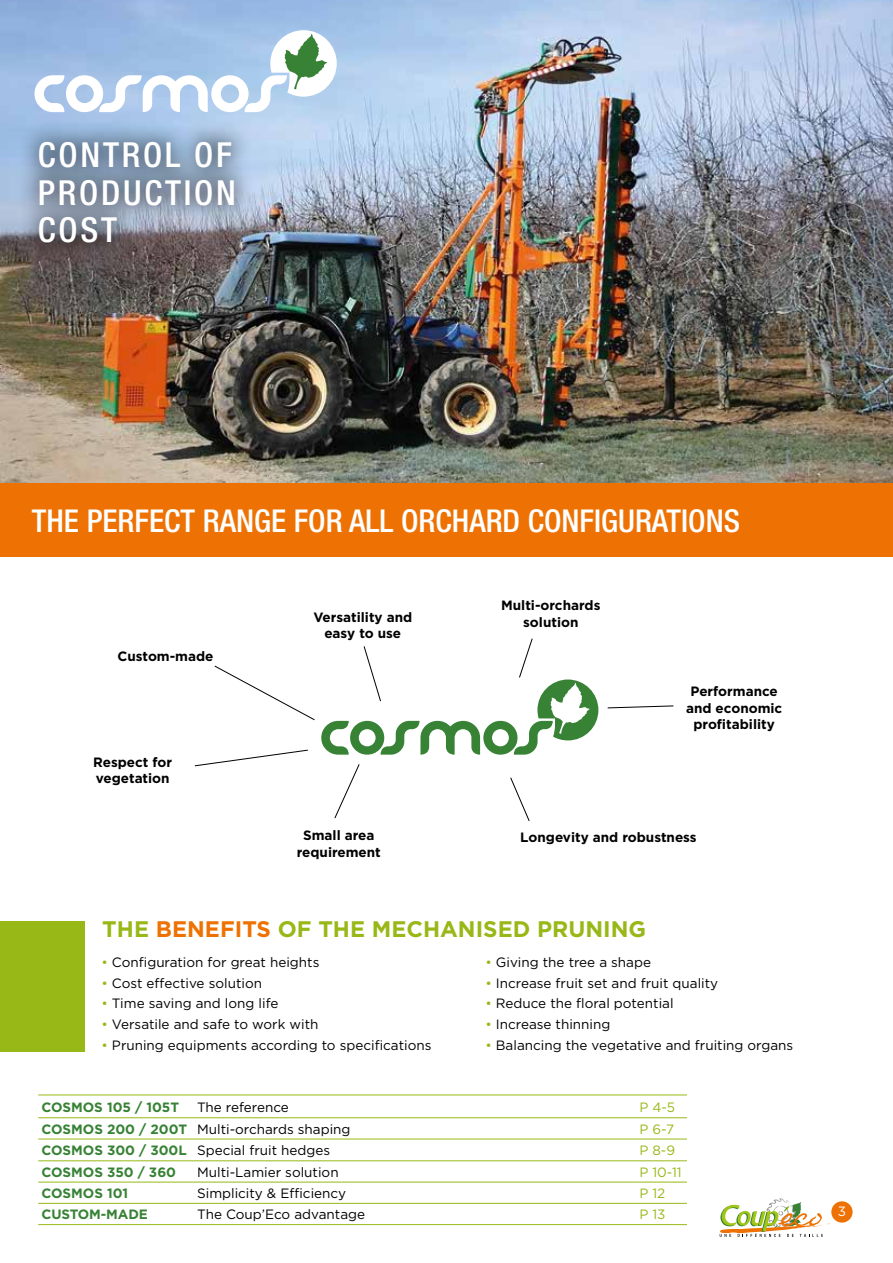
<style>
.page{position:relative;width:893px;height:1263px;background:#fff}
.page>*{position:absolute;margin:0;border:0;box-sizing:border-box;transform-origin:0 0}
.t1{font:500 condensed 34.5px/37.5px "Helvetica Neue";letter-spacing:.08em;color:#fff;text-align:justify}
.t2{font:500 condensed 31.5px "Helvetica Neue";color:#fff}
.t3{font:700 22.5px "Gotham";color:#97b816}
.t4{font:13.5px "Gotham";color:#000}
.t5{font:700 13.5px/16.5px "Gotham";color:#000;text-align:center}
.t6{font:700 13.5px "Gotham";letter-spacing:-.005em;color:#378234}
.t7{font:13.5px "Gotham";color:#97b816}
.t8{font:13.5px "Gotham";color:#fff}
.s1{color:#ee7203}
.s2{color:#97b816}
.s3{font-weight:700;color:#378234}
</style>
<div class="page">
<div style="left:831px;top:1201px;width:22px;height:21px;background:#ee7203;border-radius:50%"></div>
<svg style="left:720px;top:1198px;width:110px;height:39px"></svg>
<div style="left:0;top:483px;width:893px;height:74px;background:#ee7203"></div>
<div style="left:0;top:921px;width:84px;height:131px;background:#97b816"></div>
<img style="left:0;top:0;width:893px;height:483px">
<div style="left:17px;top:119px;width:239px;height:146px;background:#000;opacity:.4"></div>
<svg style="left:334px;top:764px;width:26px;height:55px"></svg>
<svg style="left:194px;top:749px;width:114px;height:18px"></svg>
<svg style="left:214px;top:665px;width:101px;height:56px"></svg>
<svg style="left:510px;top:777px;width:20px;height:44px"></svg>
<hr style="left:38px;top:1094px;width:156px;height:1px;background:#97b816">
<hr style="left:194px;top:1094px;width:442px;height:1px;background:#97b816">
<hr style="left:636px;top:1094px;width:51px;height:1px;background:#97b816">
<hr style="left:38px;top:1117px;width:156px;height:1px;background:#97b816">
<hr style="left:194px;top:1117px;width:442px;height:1px;background:#97b816">
<hr style="left:636px;top:1117px;width:51px;height:1px;background:#97b816">
<hr style="left:38px;top:1139px;width:156px;height:1px;background:#97b816">
<hr style="left:194px;top:1139px;width:442px;height:1px;background:#97b816">
<hr style="left:636px;top:1139px;width:51px;height:1px;background:#97b816">
<hr style="left:38px;top:1160px;width:156px;height:1px;background:#97b816">
<hr style="left:194px;top:1160px;width:442px;height:1px;background:#97b816">
<hr style="left:636px;top:1160px;width:51px;height:1px;background:#97b816">
<hr style="left:38px;top:1182px;width:156px;height:1px;background:#97b816">
<hr style="left:194px;top:1182px;width:442px;height:1px;background:#97b816">
<hr style="left:636px;top:1182px;width:51px;height:1px;background:#97b816">
<hr style="left:38px;top:1203px;width:156px;height:1px;background:#97b816">
<hr style="left:194px;top:1203px;width:442px;height:1px;background:#97b816">
<hr style="left:636px;top:1203px;width:51px;height:1px;background:#97b816">
<hr style="left:38px;top:1224px;width:156px;height:1px;background:#97b816">
<hr style="left:194px;top:1224px;width:442px;height:1px;background:#97b816">
<hr style="left:636px;top:1224px;width:51px;height:1px;background:#97b816">
<svg style="left:35px;top:30px;width:302px;height:82px"></svg>
<svg style="left:607px;top:705px;width:67px;height:4px"></svg>
<svg style="left:321px;top:638px;width:277px;height:117px"></svg>
<h1 class="t1" style="left:38px;top:136px;width:200px">CONTROL OF PRODUCTION COST</h1>
<h2 class="t2" style="left:32px;top:502px;width:710px">THE PERFECT RANGE FOR ALL ORCHARD CONFIGURATIONS</h2>
<p class="t5" style="left:118px;top:648px;width:97px">Custom-made</p>
<p class="t5" style="left:93px;top:753px;width:81px;text-align:left">Respect for vegetation</p>
<p class="t5" style="left:313px;top:608px;width:100px">Versatility and easy to use</p>
<p class="t5" style="left:501px;top:597px;width:101px">Multi-orchards solution</p>
<p class="t5" style="left:686px;top:683px;width:98px">Performance and economic profitability</p>
<p class="t5" style="left:297px;top:827px;width:86px">Small area requirement</p>
<p class="t5" style="left:520px;top:829px;width:178px">Longevity and robustness</p>
<h3 class="t3" style="left:102px;top:914px;width:545px">THE <span class="s1">BENEFITS</span> OF THE MECHANISED PRUNING</h3>
<p class="t4" style="left:101px;top:953px;width:219px"><span class="s2">•</span> Configuration for great heights</p>
<p class="t4" style="left:101px;top:974px;width:162px"><span class="s2">•</span> Cost effective solution</p>
<p class="t4" style="left:101px;top:995px;width:178px"><span class="s2">•</span> Time saving and long life</p>
<p class="t4" style="left:101px;top:1016px;width:218px"><span class="s2">•</span> Versatile and safe to work with</p>
<p class="t4" style="left:101px;top:1036px;width:331px"><span class="s2">•</span> Pruning equipments according to specifications</p>
<p class="t4" style="left:485px;top:953px;width:167px"><span class="s2">•</span> Giving the tree a shape</p>
<p class="t4" style="left:485px;top:974px;width:234px"><span class="s2">•</span> Increase fruit set and fruit quality</p>
<p class="t4" style="left:485px;top:995px;width:190px"><span class="s2">•</span> Reduce the floral potential</p>
<p class="t4" style="left:485px;top:1016px;width:126px"><span class="s2">•</span> Increase thinning</p>
<p class="t4" style="left:485px;top:1036px;width:309px"><span class="s2">•</span> Balancing the vegetative and fruiting organs</p>
<p class="t6" style="left:41px;top:1098px;width:139px">COSMOS 105 / 105T</p>
<p class="t4" style="left:197px;top:1098px;width:93px">The reference</p>
<p class="t7" style="left:639px;top:1098px;width:37px">P 4-5</p>
<p class="t4" style="left:41px;top:1120px;width:311px"><span class="s3">COSMOS 200 / 200T</span> Multi-orchards shaping</p>
<p class="t7" style="left:639px;top:1120px;width:36px">P 6-7</p>
<p class="t4" style="left:41px;top:1142px;width:290px"><span class="s3">COSMOS 300 / 300L</span> Special fruit hedges</p>
<p class="t7" style="left:639px;top:1142px;width:37px">P 8-9</p>
<p class="t6" style="left:41px;top:1163px;width:136px">COSMOS 350 / 360</p>
<p class="t4" style="left:197px;top:1163px;width:143px">Multi-Lamier solution</p>
<p class="t7" style="left:639px;top:1163px;width:44px">P 10-11</p>
<p class="t6" style="left:42px;top:1184px;width:88px">COSMOS 101</p>
<p class="t4" style="left:197px;top:1185px;width:150px">Simplicity &amp; Efficiency</p>
<p class="t7" style="left:639px;top:1185px;width:27px">P 12</p>
<p class="t6" style="left:42px;top:1205px;width:108px">CUSTOM-MADE</p>
<p class="t4" style="left:197px;top:1206px;width:169px">The Coup’Eco advantage</p>
<p class="t7" style="left:639px;top:1206px;width:28px">P 13</p>
<p class="t8" style="left:838px;top:1203px;width:10px">3</p>
</div>
